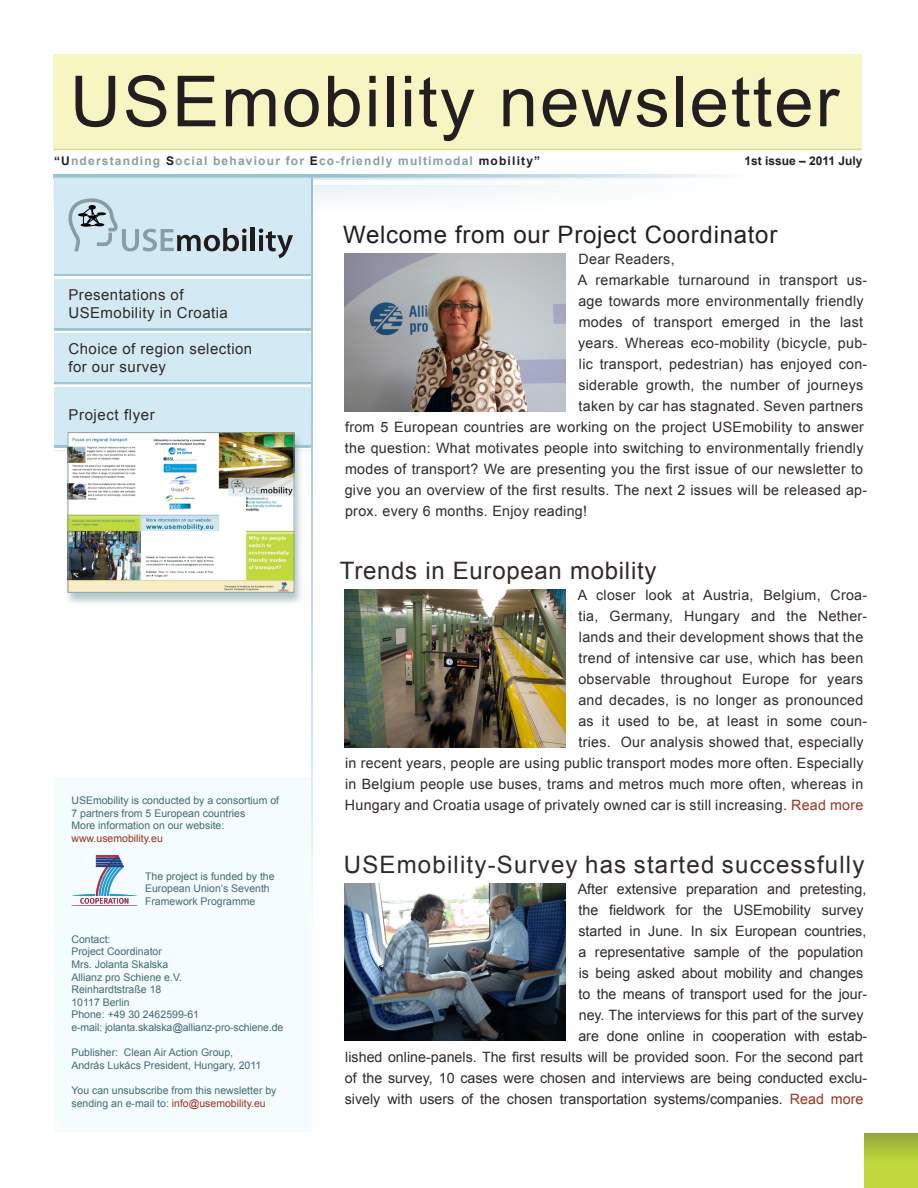
<style>
.page{position:relative;width:918px;height:1188px;background:#fff}
.page>*{position:absolute;margin:0;border:0;box-sizing:border-box;transform-origin:0 0}
.fej1{font:70.5px "Arial";letter-spacing:.03em;color:#231f20}
.jobb_cim{font:24px "Arial";letter-spacing:.05em;color:#302a28}
.jobb_cim-2{font:24px "Arial";letter-spacing:.03em;color:#231f20}
.jobb_cim-3{font:24px "Arial";letter-spacing:.03em;color:#302a28}
.bal_cim{font:15px/18px "Arial";letter-spacing:.03em;color:#302a28}
.jobb_szoveg{font:14.25px/21px "Arial";letter-spacing:.02em;color:#302a28;text-align:right}
.jobb_szoveg-2{font:14.25px/21px "Arial";color:#302a28;text-align:right}
.fej2{font:700 12px "Arial";letter-spacing:.1em;color:#879ea6}
.fej2-2{font:700 12px "Arial";color:#231f20}
.impresszum{font:10.5px/12.6px "Arial";color:#3f6b74}
.s1{color:#231f20}
.s2{color:#9b3420}
</style>
<div class="page">
<div style="left:55px;top:777px;width:257px;height:356px;background:#f5fcff"></div>
<div style="left:54px;top:54px;width:808px;height:95px;background:#f7f5c2"></div>
<hr style="left:54px;top:148px;width:808px;height:2px;background:#dede9c">
<div style="left:54px;top:178px;width:258px;height:268px;background:#d3e9f4"></div>
<hr style="left:251px;top:228px;width:4px;height:23px;background:#211c1c">
<svg style="left:259px;top:229px;width:34px;height:29px"></svg>
<svg style="left:68px;top:198px;width:179px;height:53px"></svg>
<img style="left:54px;top:329px;width:257px;height:4px">
<img style="left:54px;top:384px;width:257px;height:2px">
<img style="left:54px;top:276px;width:257px;height:2px">
<div style="left:64px;top:433px;width:240px;height:173px;background:#879ea6;opacity:.6"></div>
<img style="left:70px;top:434px;width:222px;height:156px">
<div style="left:68px;top:432px;width:226px;height:160px;border:1px solid #879ea6"></div>
<div style="left:864px;top:1133px;width:54px;height:55px;background:linear-gradient(to bottom,#9db337,#cce43f)"></div>
<img style="left:344px;top:254px;width:222px;height:157px">
<img style="left:344px;top:883px;width:222px;height:158px">
<svg style="left:71px;top:855px;width:67px;height:51px"></svg>
<svg style="left:311px;top:177px;width:2px;height:742px"></svg>
<img style="left:344px;top:589px;width:222px;height:158px">
<p class="fej1" style="left:70px;top:55px;width:771px">USEmobility newsletter</p>
<p class="fej2" style="left:54px;top:153px;width:488px"><span class="s1">“U</span>nderstanding <span class="s1">S</span>ocial behaviour for <span class="s1">E</span>co-friendly multimodal <span class="s1">mobility”</span></p>
<p class="fej2-2" style="left:744px;top:153px;width:120px">1st issue – 2011 July</p>
<p class="bal_cim" style="left:68px;top:286px;width:161px">Presentations of<br>USEmobility in Croatia</p>
<p class="bal_cim" style="left:68px;top:340px;width:185px">Choice of region selection for our survey</p>
<p class="bal_cim" style="left:68px;top:406px;width:88px">Project flyer</p>
<p class="impresszum" style="left:71px;top:794px;width:209px">USEmobility is conducted by a consortium of<br>7 partners from 5 European countries</p>
<p class="impresszum" style="left:71px;top:819px;width:154px">More information on our website: <span class="s2">www.usemobility.eu</span></p>
<p class="impresszum" style="left:145px;top:870px;width:131px">The project is funded by the<br>European Union’s Seventh<br>Framework Programme</p>
<p class="impresszum" style="left:71px;top:933px;width:41px">Contact:</p>
<p class="impresszum" style="left:71px;top:945px;width:92px">Project Coordinator</p>
<p class="impresszum" style="left:71px;top:958px;width:98px">Mrs. Jolanta Skalska</p>
<p class="impresszum" style="left:71px;top:971px;width:112px">Allianz pro Schiene e.V.</p>
<p class="impresszum" style="left:71px;top:983px;width:91px">Reinhardtstraße 18</p>
<p class="impresszum" style="left:71px;top:996px;width:60px">10117 Berlin</p>
<p class="impresszum" style="left:71px;top:1008px;width:129px">Phone: +49 30 2462599-61</p>
<p class="impresszum" style="left:71px;top:1021px;width:213px">e-mail: jolanta.skalska@allianz-pro-schiene.de</p>
<p class="impresszum" style="left:71px;top:1046px;width:191px">Publisher: Clean Air Action Group,<br>András Lukács President, Hungary, 2011</p>
<p class="impresszum" style="left:71px;top:1084px;width:207px">You can unsubscribe from this newsletter by sending an e-mail to: <span class="s2">info@usemobility.eu</span></p>
<p class="jobb_cim-2" style="left:343px;top:219px;width:436px">Welcome from our Project Coordinator</p>
<p class="jobb_szoveg" style="left:579px;top:249px;width:98px">Dear Readers,</p>
<p class="jobb_szoveg" style="left:578px;top:270px;width:291px">A remarkable turnaround in transport us-</p>
<p class="jobb_szoveg" style="left:578px;top:291px;width:287px">age towards more environmentally friendly</p>
<p class="jobb_szoveg" style="left:579px;top:312px;width:286px">modes of transport emerged in the last</p>
<p class="jobb_szoveg" style="left:578px;top:333px;width:291px">years. Whereas eco-mobility (bicycle, pub-</p>
<p class="jobb_szoveg" style="left:579px;top:354px;width:290px">lic transport, pedestrian) has enjoyed con-</p>
<p class="jobb_szoveg" style="left:578px;top:375px;width:286px">siderable growth, the number of journeys</p>
<p class="jobb_szoveg" style="left:579px;top:396px;width:286px">taken by car has stagnated. Seven partners</p>
<p class="jobb_szoveg" style="left:345px;top:417px;width:520px">from 5 European countries are working on the project USEmobility to answer</p>
<p class="jobb_szoveg" style="left:345px;top:438px;width:520px">the question: What motivates people into switching to environmentally friendly</p>
<p class="jobb_szoveg" style="left:345px;top:459px;width:520px">modes of transport? We are presenting you the first issue of our newsletter to</p>
<p class="jobb_szoveg" style="left:345px;top:480px;width:524px">give you an overview of the first results. The next 2 issues will be released ap-</p>
<p class="jobb_szoveg" style="left:345px;top:501px;width:244px">prox. every 6 months. Enjoy reading!</p>
<p class="jobb_cim-3" style="left:340px;top:555px;width:318px">Trends in European mobility</p>
<p class="jobb_szoveg" style="left:345px;top:585px;width:524px">A closer look at Austria, Belgium, Croa-<br>tia, Germany, Hungary and the Nether-<br>lands and their development shows that the<br>trend of intensive car use, which has been<br>observable throughout Europe for years<br>and decades, is no longer as pronounced<br>as it used to be, at least in some coun-<br>tries. Our analysis showed that, especially<br>in recent years, people are using public transport modes more often. Especially in Belgium people use buses, trams and metros much more often, whereas in Hungary and Croatia usage of privately owned car is still increasing. <span class="s2">Read more</span></p>
<p class="jobb_cim" style="left:344px;top:849px;width:522px">USEmobility-Survey has started successfully</p>
<p class="jobb_szoveg-2" style="left:345px;top:879px;width:524px">After extensive preparation and pretesting,<br>the fieldwork for the USEmobility survey<br>started in June. In six European countries,<br>a representative sample of the population<br>is being asked about mobility and changes<br>to the means of transport used for the jour-<br>ney. The interviews for this part of the survey<br>are done online in cooperation with estab-<br>lished online-panels. The first results will be provided soon. For the second part of the survey, 10 cases were chosen and interviews are being conducted exclu&shy;sively with users of the chosen transportation systems/companies. <span class="s2">Read more</span></p>
</div>
